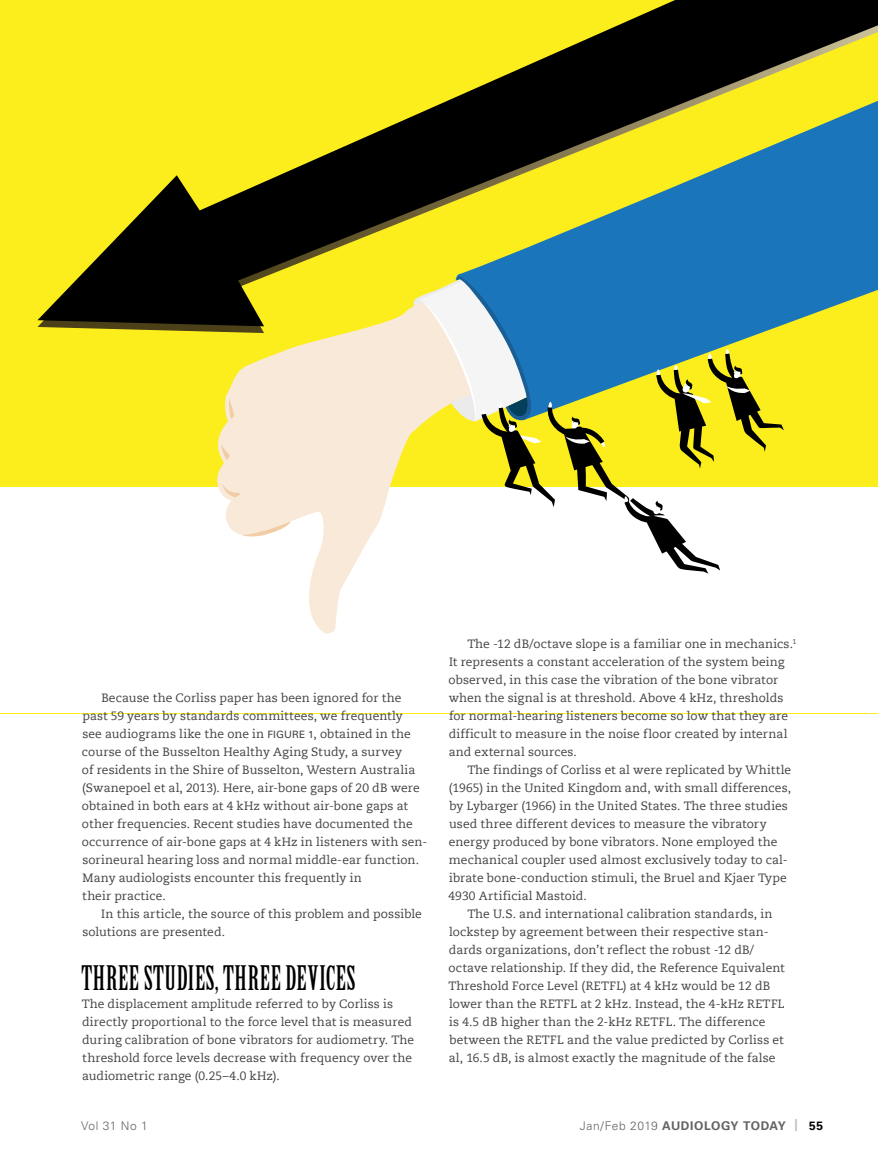
<style>
.page{position:relative;width:878px;height:1175px;background:#fff}
.page>*{position:absolute;margin:0;border:0;box-sizing:border-box;transform-origin:0 0}
.t1{font:33px "Birch Std";letter-spacing:.02em;color:#000}
.t2{font:12px/18px "Caecilia Com 55 Roman";letter-spacing:.01em;color:#414042}
.t3{font:700 12px "Univers LT Std";letter-spacing:.045em;color:#636466}
.t4{font:300 12px "Univers LT Std";letter-spacing:.035em;color:#636466}
.s1{font-family:"Univers LT Std";font-size:10.2px}
.s2{font-weight:300}
.s3{color:#bcbec0}
.s4{color:#000}
</style>
<div class="page">
<div style="left:0;top:0;width:878px;height:713px;background:#fcee1d"></div>
<div style="left:0;top:487px;width:878px;height:226px;background:#fff"></div>
<svg style="left:37px;top:0;width:840px;height:326px"></svg>
<svg style="left:214px;top:204px;width:495px;height:430px"></svg>
<svg style="left:242px;top:521px;width:49px;height:16px"></svg>
<svg style="left:221px;top:443px;width:9px;height:17px"></svg>
<svg style="left:228px;top:398px;width:6px;height:21px"></svg>
<svg style="left:222px;top:484px;width:18px;height:13px"></svg>
<svg style="left:455px;top:13px;width:423px;height:313px"></svg>
<svg style="left:412px;top:262px;width:371px;height:311px"></svg>
<p class="t2" style="left:82px;top:689px;width:347px;text-indent:19px">Because the Corliss paper has been ignored for the past 59 years by standards committees, we frequently<br>see audiograms like the one in <span class="s1">FIGURE 1</span>, obtained in the course of the Busselton Healthy Aging Study, a survey<br>of residents in the Shire of Busselton, Western Australia (Swanepoel et al, 2013). Here, air-bone gaps of 20 dB were obtained in both ears at 4 kHz without air-bone gaps at other frequencies. Recent studies have documented the occurrence of air-bone gaps at 4 kHz in listeners with sen&shy;sorineural hearing loss and normal middle-ear function.<br>Many audiologists encounter this frequently in<br>their practice.</p>
<p class="t2" style="left:82px;top:905px;width:341px;text-indent:19px">In this article, the source of this problem and possible solutions are presented.</p>
<h1 class="t1" style="left:81px;top:959px;width:276px">THREE STUDIES, THREE DEVICES</h1>
<p class="t2" style="left:82px;top:995px;width:334px">The displacement amplitude referred to by Corliss is directly proportional to the force level that is measured during calibration of bone vibrators for audiometry. The threshold force levels decrease with frequency over the audiometric range (0.25–4.0 kHz).</p>
<p class="t2" style="left:448px;top:635px;width:349px;text-indent:19px">The -12 dB/octave slope is a familiar one in mechanics.<sup>1<br></sup>It represents a constant acceleration of the system being observed, in this case the vibration of the bone vibrator when the signal is at threshold. Above 4 kHz, thresholds for normal-hearing listeners become so low that they are difficult to measure in the noise floor created by internal and external sources.</p>
<p class="t2" style="left:467px;top:761px;width:325px">The findings of Corliss et al were replicated by Whittle</p>
<p class="t2" style="left:449px;top:779px;width:344px">(1965) in the United Kingdom and, with small differences,</p>
<p class="t2" style="left:449px;top:797px;width:340px">by Lybarger (1966) in the United States. The three studies</p>
<p class="t2" style="left:449px;top:815px;width:319px">used three different devices to measure the vibratory</p>
<p class="t2" style="left:449px;top:833px;width:330px">energy produced by bone vibrators. None employed the</p>
<p class="t2" style="left:449px;top:851px;width:340px">mechanical coupler used almost exclusively today to cal-</p>
<p class="t2" style="left:449px;top:869px;width:339px">ibrate bone-conduction stimuli, the Bruel and Kjaer Type</p>
<p class="t2" style="left:448px;top:887px;width:140px">4930 Artificial Mastoid.</p>
<p class="t2" style="left:467px;top:905px;width:306px">The U.S. and international calibration standards, in</p>
<p class="t2" style="left:449px;top:923px;width:321px">lockstep by agreement between their respective stan-</p>
<p class="t2" style="left:448px;top:941px;width:307px">dards organizations, don’t reflect the robust -12 dB/</p>
<p class="t2" style="left:448px;top:959px;width:338px">octave relationship. If they did, the Reference Equivalent</p>
<p class="t2" style="left:448px;top:977px;width:323px">Threshold Force Level (RETFL) at 4 kHz would be 12 dB</p>
<p class="t2" style="left:449px;top:995px;width:337px">lower than the RETFL at 2 kHz. Instead, the 4-kHz RETFL</p>
<p class="t2" style="left:449px;top:1013px;width:318px">is 4.5 dB higher than the 2-kHz RETFL. The difference</p>
<p class="t2" style="left:449px;top:1031px;width:336px">between the RETFL and the value predicted by Corliss et</p>
<p class="t2" style="left:449px;top:1049px;width:328px">al, 16.5 dB, is almost exactly the magnitude of the false</p>
<p class="t4" style="left:81px;top:1118px;width:68px">Vol 31 No 1</p>
<p class="t3" style="left:580px;top:1118px;width:245px"><span class="s2">Jan/Feb 2019</span> AUDIOLOGY TODAY <span class="s3">|</span> <span class="s4">55</span></p>
</div>
